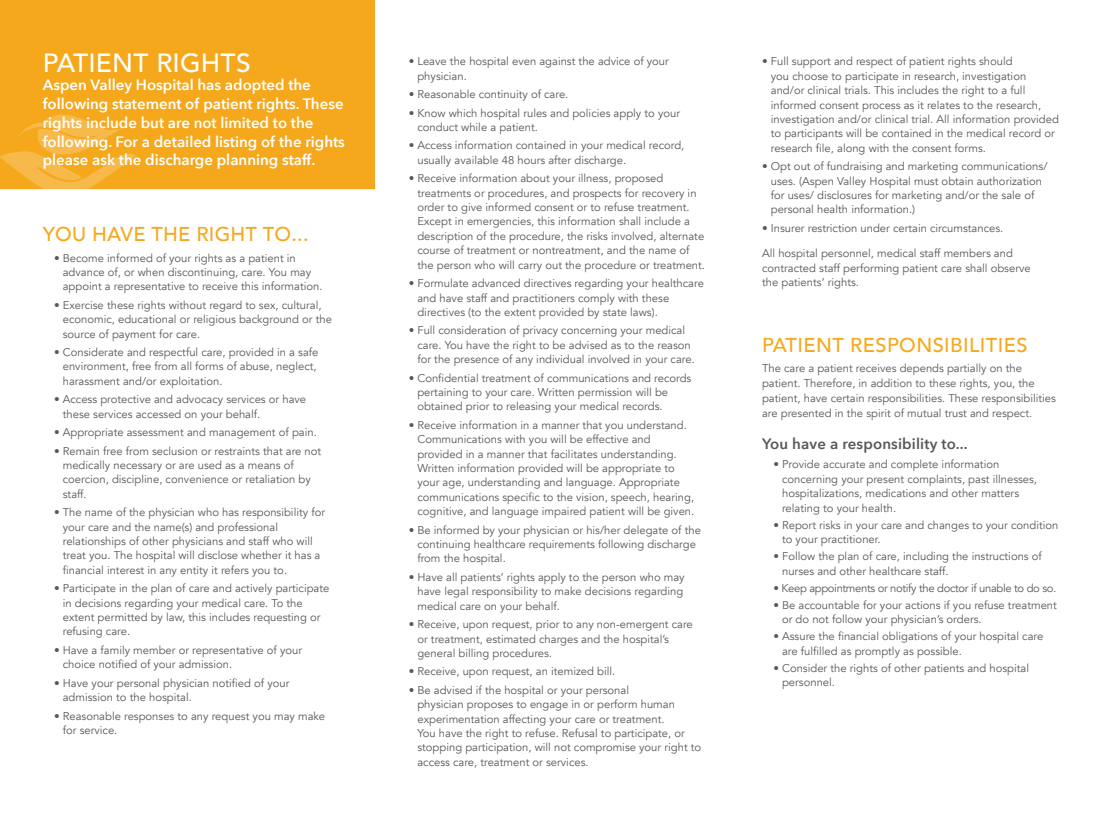
<style>
.page{position:relative;width:1099px;height:829px;background:#fff}
.page>*{position:absolute;margin:0;border:0;box-sizing:border-box;transform-origin:0 0}
.t1{font:500 26.25px "Avenir";letter-spacing:.01em;color:#fff}
.t2{font:500 20px "Avenir";letter-spacing:.02em;color:#f5a81c}
.t3{font:600 15px/18.8px "Avenir Next";color:#fff}
.t4{font:600 15px "Avenir Next";letter-spacing:.01em;color:#57585a}
.t5{font:11.25px/14.4px "Avenir";color:#57585a}
.t6{font:11.25px "Avenir";letter-spacing:-.03em;color:#57585a}
</style>
<div class="page">
<div style="left:0;top:0;width:374px;height:189px;background:#f5a81c"></div>
<svg style="left:0;top:115px;width:136px;height:75px;background:#f5af31"></svg>
<h1 class="t1" style="left:43px;top:40px;width:209px">PATIENT RIGHTS</h1>
<h3 class="t3" style="left:43px;top:75px;width:303px">Aspen Valley Hospital has adopted the following statement of patient rights. These rights include but are not limited to the following. For a detailed listing of the rights please ask the discharge planning staff.</h3>
<h2 class="t2" style="left:43px;top:217px;width:267px">YOU HAVE THE RIGHT TO...</h2>
<p class="t5" style="left:63px;top:250px;width:261px;text-indent:-9px">• Become informed of your rights as a patient in advance of, or when discontinuing, care. You may appoint a representative to receive this information.</p>
<p class="t5" style="left:63px;top:298px;width:270px;text-indent:-9px">• Exercise these rights without regard to sex, cultural, economic, educational or religious background or the source of payment for care.</p>
<p class="t5" style="left:63px;top:345px;width:257px;text-indent:-9px">• Considerate and respectful care, provided in a safe environment, free from all forms of abuse, neglect, harassment and/or exploitation.</p>
<p class="t5" style="left:63px;top:392px;width:245px;text-indent:-9px">• Access protective and advocacy services or have these services accessed on your behalf.</p>
<p class="t5" style="left:54px;top:425px;width:264px">• Appropriate assessment and management of pain.</p>
<p class="t5" style="left:63px;top:443px;width:260px;text-indent:-9px">• Remain free from seclusion or restraints that are not medically necessary or are used as a means of coercion, discipline, convenience or retaliation by staff.</p>
<p class="t5" style="left:63px;top:505px;width:264px;text-indent:-9px">• The name of the physician who has responsibility for your care and the name(s) and professional relationships of other physicians and staff who will treat you. The hospital will disclose whether it has a financial interest in any entity it refers you to.</p>
<p class="t5" style="left:63px;top:581px;width:268px;text-indent:-9px">• Participate in the plan of care and actively participate in decisions regarding your medical care. To the extent permitted by law, this includes requesting or refusing care.</p>
<p class="t5" style="left:63px;top:642px;width:241px;text-indent:-9px">• Have a family member or representative of your choice notified of your admission.</p>
<p class="t5" style="left:63px;top:675px;width:228px;text-indent:-9px">• Have your personal physician notified of your admission to the hospital.</p>
<p class="t5" style="left:63px;top:708px;width:264px;text-indent:-9px">• Reasonable responses to any request you may make for service.</p>
<p class="t5" style="left:417px;top:54px;width:253px;text-indent:-9px">• Leave the hospital even against the advice of your physician.</p>
<p class="t5" style="left:408px;top:87px;width:161px">• Reasonable continuity of care.</p>
<p class="t5" style="left:417px;top:106px;width:264px;text-indent:-9px">• Know which hospital rules and policies apply to your conduct while a patient.</p>
<p class="t5" style="left:417px;top:138px;width:268px;text-indent:-9px">• Access information contained in your medical record, usually available 48 hours after discharge.</p>
<p class="t5" style="left:417px;top:171px;width:289px;text-indent:-9px">• Receive information about your illness, proposed treatments or procedures, and prospects for recovery in order to give informed consent or to refuse treatment.<br>Except in emergencies, this information shall include a description of the procedure, the risks involved, alternate course of treatment or nontreatment, and the name of the person who will carry out the procedure or treatment.</p>
<p class="t5" style="left:417px;top:276px;width:288px;text-indent:-9px">• Formulate advanced directives regarding your healthcare and have staff and practitioners comply with these directives (to the extent provided by state laws).</p>
<p class="t5" style="left:417px;top:323px;width:279px;text-indent:-9px">• Full consideration of privacy concerning your medical care. You have the right to be advised as to the reason for the presence of any individual involved in your care.</p>
<p class="t5" style="left:417px;top:370px;width:275px;text-indent:-9px">• Confidential treatment of communications and records pertaining to your care. Written permission will be obtained prior to releasing your medical records.</p>
<p class="t5" style="left:417px;top:417px;width:278px;text-indent:-9px">• Receive information in a manner that you understand.<br>Communications with you will be effective and provided in a manner that facilitates understanding.<br>Written information provided will be appropriate to your age, understanding and language. Appropriate communications specific to the vision, speech, hearing, cognitive, and language impaired patient will be given.</p>
<p class="t5" style="left:417px;top:522px;width:285px;text-indent:-9px">• Be informed by your physician or his/her delegate of the continuing healthcare requirements following discharge from the hospital.</p>
<p class="t5" style="left:417px;top:569px;width:269px;text-indent:-9px">• Have all patients’ rights apply to the person who may have legal responsibility to make decisions regarding medical care on your behalf.</p>
<p class="t5" style="left:417px;top:617px;width:277px;text-indent:-9px">• Receive, upon request, prior to any non-emergent care or treatment, estimated charges and the hospital’s general billing procedures.</p>
<p class="t5" style="left:408px;top:664px;width:208px">• Receive, upon request, an itemized bill.</p>
<p class="t5" style="left:417px;top:682px;width:285px;text-indent:-9px">• Be advised if the hospital or your personal<br>physician proposes to engage in or perform human experimentation affecting your care or treatment.<br>You have the right to refuse. Refusal to participate, or stopping participation, will not compromise your right to access care, treatment or services.</p>
<p class="t5" style="left:770px;top:54px;width:289px;text-indent:-9px">• Full support and respect of patient rights should<br>you choose to participate in research, investigation and/or clinical trials. This includes the right to a full informed consent process as it relates to the research, investigation and/or clinical trial. All information provided to participants will be contained in the medical record or research file, along with the consent forms.</p>
<p class="t5" style="left:770px;top:159px;width:278px;text-indent:-9px">• Opt out of fundraising and marketing communications/ uses. (Aspen Valley Hospital must obtain authorization for uses/ disclosures for marketing and/or the sale of personal health information.)</p>
<p class="t5" style="left:761px;top:221px;width:243px">• Insurer restriction under certain circumstances.</p>
<p class="t5" style="left:761px;top:246px;width:270px">All hospital personnel, medical staff members and contracted staff performing patient care shall observe the patients’ rights.</p>
<h2 class="t2" style="left:761px;top:327px;width:267px">PATIENT RESPONSIBILITIES</h2>
<p class="t5" style="left:761px;top:361px;width:295px;line-height:15px">The care a patient receives depends partially on the patient. Therefore, in addition to these rights, you, the patient, have certain responsibilities. These responsibilities are presented in the spirit of mutual trust and respect.</p>
<h3 class="t4" style="left:761px;top:430px;width:207px">You have a responsibility to...</h3>
<p class="t5" style="left:781px;top:457px;width:256px;text-indent:-9px">• Provide accurate and complete information concerning your present complaints, past illnesses, hospitalizations, medications and other matters relating to your health.</p>
<p class="t5" style="left:781px;top:517px;width:278px;text-indent:-9px">• Report risks in your care and changes to your condition to your practitioner.</p>
<p class="t5" style="left:781px;top:549px;width:261px;text-indent:-9px">• Follow the plan of care, including the instructions of nurses and other healthcare staff.</p>
<p class="t6" style="left:773px;top:580px;width:284px">• Keep appointments or notify the doctor if unable to do so.</p>
<p class="t5" style="left:781px;top:597px;width:276px;text-indent:-9px">• Be accountable for your actions if you refuse treatment or do not follow your physician’s orders.</p>
<p class="t5" style="left:781px;top:629px;width:263px;text-indent:-9px">• Assure the financial obligations of your hospital care are fulfilled as promptly as possible.</p>
<p class="t5" style="left:781px;top:660px;width:248px;text-indent:-9px">• Consider the rights of other patients and hospital personnel.</p>
</div>
